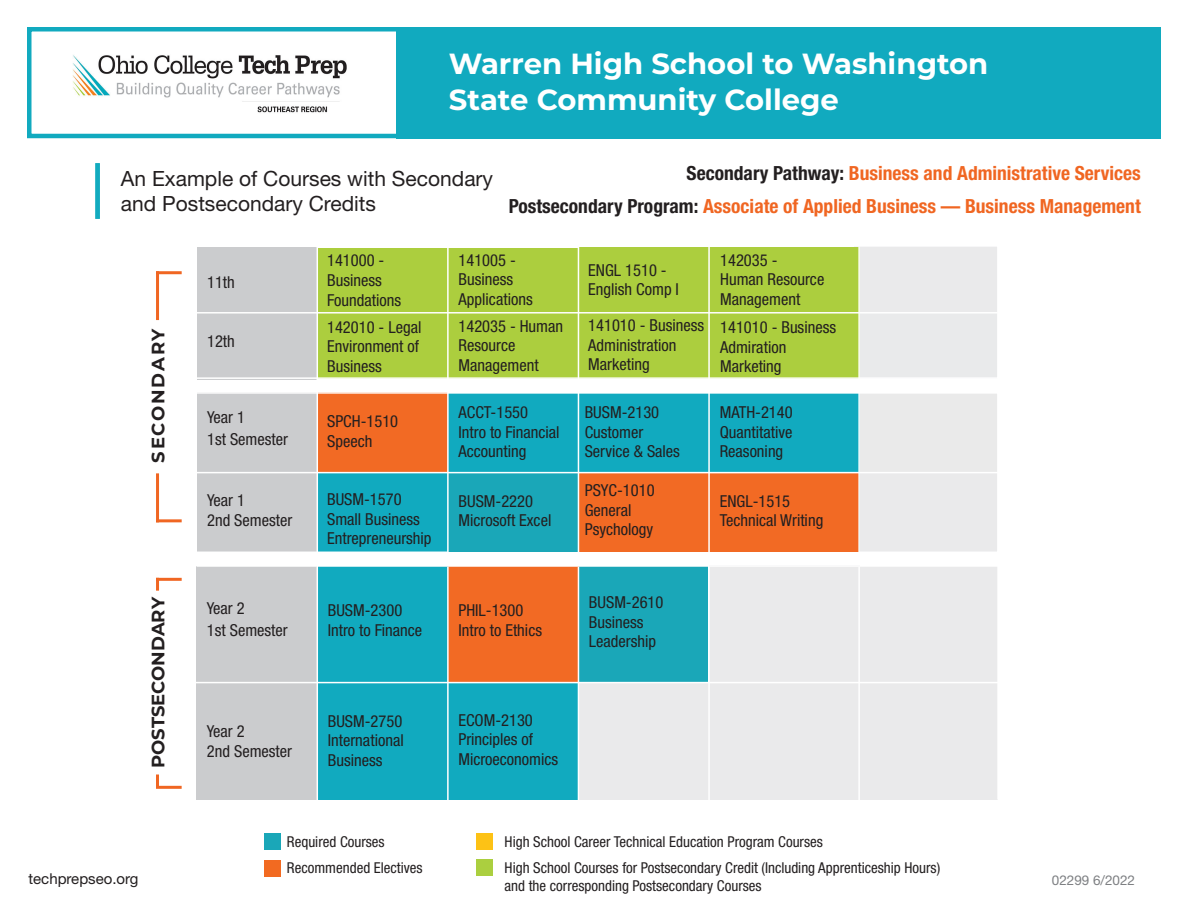
<style>
.page{position:relative;width:1188px;height:918px;background:#fff}
.page>*{position:absolute;margin:0;border:0;box-sizing:border-box;transform-origin:0 0}
.t1{font:700 29.1px "Montserrat";color:#fff}
.t2{font:21px "Helvetica Neue LT Std";color:#231f20}
.t3{font:700 condensed 19.5px "Helvetica Neue LT Std";color:#f06622}
.t4{font:700 18px "Montserrat";color:#231f20}
.t5{font:700 18px "Montserrat";letter-spacing:.1em;color:#231f20}
.t6{font:condensed 16.5px/19.5px "Helvetica Neue LT Std";color:#231f20}
.t7{font:condensed 15px/18px "Helvetica Neue LT Std";color:#231f20}
.t8{font:15px "Helvetica Neue LT Std";color:#231f20}
.t9{font:13.5px "Helvetica Neue LT Std";color:#7e8083}
.s1{color:#231f20}
</style>
<div class="page">
<div style="left:448px;top:394px;width:412px;height:158px;background:#11aabf"></div>
<div style="left:859px;top:566px;width:139px;height:234px;background:#eaeaeb"></div>
<div style="left:860px;top:472px;width:138px;height:80px;background:#eaeaeb"></div>
<div style="left:857px;top:313px;width:141px;height:66px;background:#e9eaeb"></div>
<div style="left:854px;top:247px;width:144px;height:66px;background:#eaeaeb"></div>
<div style="left:578px;top:684px;width:282px;height:116px;background:#eaeaeb"></div>
<div style="left:578px;top:567px;width:130px;height:116px;background:#1aa7b8"></div>
<div style="left:709px;top:565px;width:151px;height:117px;background:#eaeaeb"></div>
<div style="left:448px;top:683px;width:130px;height:117px;background:#11aabf"></div>
<div style="left:318px;top:567px;width:130px;height:233px;background:#11aabf"></div>
<div style="left:448px;top:566px;width:130px;height:117px;background:#f26a24"></div>
<div style="left:860px;top:393px;width:137px;height:80px;background:#eaeaea"></div>
<div style="left:318px;top:393px;width:130px;height:159px;background:#f26a24"></div>
<div style="left:578px;top:247px;width:282px;height:132px;background:#acce3e"></div>
<div style="left:318px;top:248px;width:261px;height:131px;background:#acce3e"></div>
<div style="left:196px;top:567px;width:121px;height:233px;background:#cbccce"></div>
<div style="left:197px;top:392px;width:121px;height:161px;background:#cbccce"></div>
<div style="left:197px;top:247px;width:121px;height:133px;background:#cbccce"></div>
<div style="left:27px;top:27px;width:753px;height:111px;border:4px solid #11aabf"></div>
<div style="left:396px;top:27px;width:765px;height:111px;background:#11aabf"></div>
<img style="left:72px;top:55px;width:275px;height:58px">
<div style="left:193px;top:245px;width:806px;height:134px;border:2px solid #fff"></div>
<svg style="left:95px;top:163px;width:5px;height:56px"></svg>
<hr style="left:196px;top:565px;width:803px;height:2px;background:#fff">
<hr style="left:196px;top:682px;width:803px;height:1px;background:#fff">
<hr style="left:196px;top:312px;width:803px;height:2px;background:#fff">
<div style="left:156px;top:473px;width:3px;height:49px;border:2px solid #f06622"></div>
<div style="left:156px;top:519px;width:26px;height:3px;border:2px solid #f06622"></div>
<div style="left:156px;top:271px;width:3px;height:49px;border:2px solid #f06622"></div>
<div style="left:156px;top:271px;width:26px;height:3px;border:2px solid #f06622"></div>
<div style="left:156px;top:786px;width:26px;height:3px;border:2px solid #f06622"></div>
<svg style="left:156px;top:775px;width:25px;height:13px"></svg>
<svg style="left:156px;top:578px;width:25px;height:13px"></svg>
<hr style="left:317px;top:247px;width:1px;height:133px;background:#fff">
<hr style="left:447px;top:247px;width:2px;height:133px;background:#fff">
<hr style="left:447px;top:567px;width:2px;height:233px;background:#fff">
<hr style="left:578px;top:247px;width:1px;height:133px;background:#fff">
<hr style="left:578px;top:567px;width:1px;height:233px;background:#fff">
<hr style="left:708px;top:247px;width:2px;height:133px;background:#fff">
<hr style="left:708px;top:567px;width:2px;height:233px;background:#fff">
<hr style="left:858px;top:247px;width:2px;height:133px;background:#fff">
<hr style="left:858px;top:567px;width:2px;height:233px;background:#fff">
<hr style="left:997px;top:246px;width:2px;height:134px;background:#fff">
<hr style="left:997px;top:566px;width:2px;height:234px;background:#fff">
<div style="left:264px;top:833px;width:17px;height:17px;background:#1aa7b8"></div>
<div style="left:264px;top:860px;width:17px;height:17px;background:#f26a21"></div>
<div style="left:476px;top:833px;width:17px;height:17px;background:#fdc215"></div>
<div style="left:476px;top:859px;width:17px;height:17px;background:#abcf3f"></div>
<div style="left:318px;top:472px;width:130px;height:80px;background:#11aabf"></div>
<hr style="left:317px;top:392px;width:1px;height:161px;background:#fff">
<div style="left:196px;top:392px;width:803px;height:161px;border:2px solid #fff"></div>
<div style="left:579px;top:473px;width:280px;height:79px;background:#f26a24"></div>
<hr style="left:708px;top:392px;width:2px;height:161px;background:#fff">
<hr style="left:858px;top:392px;width:2px;height:161px;background:#fff">
<div style="left:448px;top:472px;width:130px;height:79px;background:#1aa7b8"></div>
<hr style="left:196px;top:472px;width:803px;height:1px;background:#fff">
<hr style="left:578px;top:392px;width:1px;height:161px;background:#fff">
<hr style="left:447px;top:392px;width:2px;height:161px;background:#fff">
<p class="t1" style="left:449px;top:43px;width:541px">Warren High School to Washington</p>
<p class="t1" style="left:449px;top:79px;width:392px">State Community College</p>
<p class="t2" style="left:121px;top:166px;width:374px">An Example of Courses with Secondary</p>
<p class="t2" style="left:121px;top:191px;width:257px">and Postsecondary Credits</p>
<p class="t3" style="left:687px;top:161px;width:456px"><span class="s1">Secondary Pathway:</span> Business and Administrative Services</p>
<p class="t3" style="left:509px;top:194px;width:634px"><span class="s1">Postsecondary Program:</span> Associate of Applied Business — Business Management</p>
<p class="t5" style="left:145px;top:463px;width:136px;rotate:-90deg">SECONDARY</p>
<p class="t4" style="left:145px;top:768px;width:173px;rotate:-90deg">POSTSECONDARY</p>
<p class="t6" style="left:207px;top:272px;width:29px">11th</p>
<p class="t6" style="left:207px;top:331px;width:29px">12th</p>
<p class="t6" style="left:207px;top:407px;width:39px">Year 1</p>
<p class="t6" style="left:207px;top:429px;width:82px">1st Semester</p>
<p class="t6" style="left:207px;top:490px;width:39px">Year 1</p>
<p class="t6" style="left:207px;top:510px;width:87px">2nd Semester</p>
<p class="t6" style="left:207px;top:599px;width:39px">Year 2</p>
<p class="t6" style="left:207px;top:620px;width:82px">1st Semester</p>
<p class="t6" style="left:207px;top:721px;width:39px">Year 2</p>
<p class="t6" style="left:207px;top:741px;width:87px">2nd Semester</p>
<p class="t6" style="left:327px;top:250px;width:59px">141000 -</p>
<p class="t6" style="left:327px;top:270px;width:56px">Business</p>
<p class="t6" style="left:327px;top:290px;width:76px">Foundations</p>
<p class="t6" style="left:327px;top:317px;width:96px">142010 - Legal</p>
<p class="t6" style="left:327px;top:337px;width:93px">Environment of</p>
<p class="t6" style="left:327px;top:357px;width:56px">Business</p>
<p class="t6" style="left:327px;top:411px;width:73px">SPCH-1510</p>
<p class="t6" style="left:327px;top:431px;width:47px">Speech</p>
<p class="t6" style="left:327px;top:489px;width:76px">BUSM-1570</p>
<p class="t6" style="left:327px;top:509px;width:94px">Small Business</p>
<p class="t6" style="left:327px;top:528px;width:106px">Entrepreneurship</p>
<p class="t6" style="left:328px;top:600px;width:76px">BUSM-2300</p>
<p class="t6" style="left:328px;top:620px;width:96px">Intro to Finance</p>
<p class="t6" style="left:328px;top:711px;width:76px">BUSM-2750</p>
<p class="t6" style="left:328px;top:731px;width:77px">International</p>
<p class="t6" style="left:328px;top:751px;width:56px">Business</p>
<p class="t6" style="left:459px;top:250px;width:59px">141005 -</p>
<p class="t6" style="left:459px;top:270px;width:56px">Business</p>
<p class="t6" style="left:459px;top:289px;width:76px">Applications</p>
<p class="t6" style="left:459px;top:316px;width:106px">142035 - Human</p>
<p class="t6" style="left:459px;top:336px;width:58px">Resource</p>
<p class="t6" style="left:459px;top:355px;width:82px">Management</p>
<p class="t6" style="left:459px;top:403px;width:71px">ACCT-1550</p>
<p class="t6" style="left:459px;top:422px;width:103px">Intro to Financial<br>Accounting</p>
<p class="t6" style="left:459px;top:491px;width:76px">BUSM-2220</p>
<p class="t6" style="left:459px;top:511px;width:94px">Microsoft Excel</p>
<p class="t6" style="left:588px;top:260px;width:80px">ENGL 1510 -</p>
<p class="t6" style="left:588px;top:280px;width:92px">English Comp I</p>
<p class="t6" style="left:588px;top:316px;width:117px">141010 - Business</p>
<p class="t6" style="left:588px;top:335px;width:90px">Administration</p>
<p class="t6" style="left:588px;top:355px;width:63px">Marketing</p>
<p class="t6" style="left:585px;top:403px;width:76px">BUSM-2130</p>
<p class="t6" style="left:585px;top:422px;width:60px">Customer</p>
<p class="t6" style="left:585px;top:442px;width:97px">Service &amp; Sales</p>
<p class="t6" style="left:585px;top:481px;width:71px">PSYC-1010</p>
<p class="t6" style="left:585px;top:500px;width:48px">General</p>
<p class="t6" style="left:585px;top:520px;width:70px">Psychology</p>
<p class="t6" style="left:720px;top:250px;width:59px">142035 -</p>
<p class="t6" style="left:720px;top:270px;width:106px">Human Resource</p>
<p class="t6" style="left:720px;top:289px;width:82px">Management</p>
<p class="t6" style="left:720px;top:318px;width:117px">141010 - Business</p>
<p class="t6" style="left:720px;top:337px;width:68px">Admiration</p>
<p class="t6" style="left:720px;top:357px;width:63px">Marketing</p>
<p class="t6" style="left:720px;top:403px;width:74px">MATH-2140</p>
<p class="t6" style="left:720px;top:422px;width:74px">Quantitative</p>
<p class="t6" style="left:720px;top:442px;width:65px">Reasoning</p>
<p class="t6" style="left:720px;top:491px;width:72px">ENGL-1515</p>
<p class="t6" style="left:720px;top:511px;width:105px">Technical Writing</p>
<p class="t6" style="left:458px;top:600px;width:66px">PHIL-1300</p>
<p class="t6" style="left:458px;top:620px;width:85px">Intro to Ethics</p>
<p class="t6" style="left:589px;top:593px;width:76px">BUSM-2610</p>
<p class="t6" style="left:589px;top:612px;width:56px">Business</p>
<p class="t6" style="left:589px;top:632px;width:69px">Leadership</p>
<p class="t6" style="left:458px;top:710px;width:76px">ECOM-2130</p>
<p class="t6" style="left:458px;top:729px;width:76px">Principles of</p>
<p class="t6" style="left:458px;top:749px;width:101px">Microeconomics</p>
<p class="t7" style="left:287px;top:833px;width:99px">Required Courses</p>
<p class="t7" style="left:287px;top:859px;width:137px">Recommended Electives</p>
<p class="t7" style="left:505px;top:833px;width:320px">High School Career Technical Education Program Courses</p>
<p class="t7" style="left:505px;top:859px;width:437px">High School Courses for Postsecondary Credit (Including Apprenticeship Hours) and the corresponding Postsecondary Courses</p>
<p class="t8" style="left:28px;top:869px;width:111px">techprepseo.org</p>
<p class="t9" style="left:1052px;top:872px;width:85px">02299 6/2022</p>
</div>
